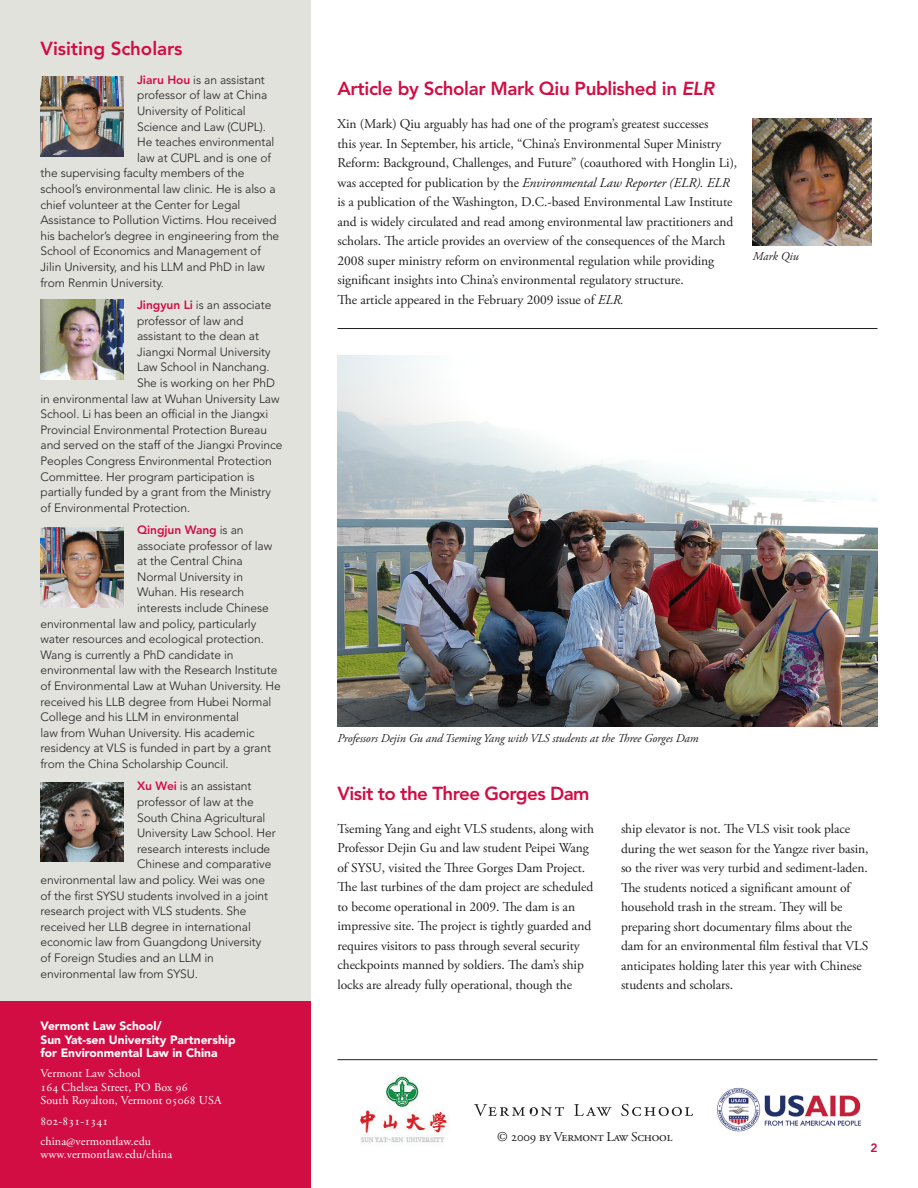
<style>
.page{position:relative;width:918px;height:1188px;background:#fff}
.page>*{position:absolute;margin:0;border:0;box-sizing:border-box;transform-origin:0 0}
.Head_1{font:800 18.75px "Avenir LT Std";letter-spacing:-.02em;color:#d20d44}
.Body_Text{font:13.5px/19.5px "Adobe Garamond Pro";letter-spacing:-.005em;color:#231f20}
.Head_1-2{font:13.5px "Adobe Garamond Pro";letter-spacing:-.02em;color:#231f20}
.Sidebar_text_8_pt{font:300 12px "Avenir LT Std";letter-spacing:-.005em;color:#231f20}
.t1{font:12px/13.5px "Adobe Garamond Pro";letter-spacing:.01em;color:#fff}
.t2{font:900 12px/13.5px "Avenir LT Std";color:#fff}
.t3{font:italic 12px "Adobe Garamond Pro";letter-spacing:-.005em;color:#231f20}
.Sidebar_text_8_pt-2{font:800 12px "Avenir LT Std";letter-spacing:-.005em;color:#d20d44}
.s1{font-weight:800;color:#d20d44}
.s2{font-weight:300;color:#231f20}
.s3{font-style:italic}
</style>
<div class="page">
<div style="left:0;top:0;width:310px;height:1001px;background:#e2e2dd"></div>
<div style="left:0;top:1001px;width:310px;height:187px;background:#d20d44"></div>
<hr style="left:338px;top:328px;width:540px;height:1px;background:#231f20">
<hr style="left:338px;top:1059px;width:540px;height:1px;background:#231f20">
<img style="left:40px;top:77px;width:84px;height:79px">
<img style="left:40px;top:300px;width:84px;height:79px">
<img style="left:40px;top:528px;width:84px;height:79px">
<img style="left:40px;top:782px;width:84px;height:80px">
<img style="left:360px;top:1076px;width:88px;height:67px">
<img style="left:717px;top:1087px;width:144px;height:45px">
<svg style="left:474px;top:1104px;width:219px;height:12px"></svg>
<img style="left:338px;top:356px;width:540px;height:370px">
<img style="left:753px;top:118px;width:119px;height:127px">
<p class="Head_1" style="left:40px;top:37px;width:144px">Visiting Scholars</p>
<p class="Sidebar_text_8_pt" style="left:137px;top:73px;width:129px"><span class="s1">Jiaru Hou</span> is an assistant</p>
<p class="Sidebar_text_8_pt" style="left:137px;top:88px;width:132px">professor of law at China</p>
<p class="Sidebar_text_8_pt" style="left:137px;top:104px;width:110px">University of Political</p>
<p class="Sidebar_text_8_pt" style="left:137px;top:119px;width:130px">Science and Law (CUPL).</p>
<p class="Sidebar_text_8_pt" style="left:137px;top:135px;width:139px">He teaches environmental</p>
<p class="Sidebar_text_8_pt" style="left:137px;top:151px;width:135px">law at CUPL and is one of</p>
<p class="Sidebar_text_8_pt" style="left:40px;top:166px;width:205px">the supervising faculty members of the</p>
<p class="Sidebar_text_8_pt" style="left:40px;top:182px;width:237px">school’s environmental law clinic. He is also a</p>
<p class="Sidebar_text_8_pt" style="left:40px;top:197px;width:202px">chief volunteer at the Center for Legal</p>
<p class="Sidebar_text_8_pt" style="left:40px;top:213px;width:237px">Assistance to Pollution Victims. Hou received</p>
<p class="Sidebar_text_8_pt" style="left:40px;top:229px;width:240px">his bachelor’s degree in engineering from the</p>
<p class="Sidebar_text_8_pt" style="left:40px;top:244px;width:222px">School of Economics and Management of</p>
<p class="Sidebar_text_8_pt" style="left:40px;top:260px;width:226px">Jilin University, and his LLM and PhD in law</p>
<p class="Sidebar_text_8_pt" style="left:40px;top:275px;width:125px">from Renmin University.</p>
<p class="Sidebar_text_8_pt" style="left:137px;top:298px;width:136px"><span class="s1">Jingyun Li</span> is an associate</p>
<p class="Sidebar_text_8_pt" style="left:137px;top:313px;width:108px">professor of law and</p>
<p class="Sidebar_text_8_pt" style="left:137px;top:329px;width:124px">assistant to the dean at</p>
<p class="Sidebar_text_8_pt" style="left:137px;top:345px;width:135px">Jiangxi Normal University</p>
<p class="Sidebar_text_8_pt" style="left:137px;top:360px;width:134px">Law School in Nanchang.</p>
<p class="Sidebar_text_8_pt" style="left:137px;top:376px;width:139px">She is working on her PhD</p>
<p class="Sidebar_text_8_pt" style="left:40px;top:391px;width:241px">in environmental law at Wuhan University Law</p>
<p class="Sidebar_text_8_pt" style="left:40px;top:407px;width:229px">School. Li has been an official in the Jiangxi</p>
<p class="Sidebar_text_8_pt" style="left:40px;top:423px;width:228px">Provincial Environmental Protection Bureau</p>
<p class="Sidebar_text_8_pt" style="left:40px;top:438px;width:244px">and served on the staff of the Jiangxi Province</p>
<p class="Sidebar_text_8_pt" style="left:40px;top:454px;width:233px">Peoples Congress Environmental Protection</p>
<p class="Sidebar_text_8_pt" style="left:40px;top:469px;width:216px">Committee. Her program participation is</p>
<p class="Sidebar_text_8_pt" style="left:40px;top:485px;width:232px">partially funded by a grant from the Ministry</p>
<p class="Sidebar_text_8_pt" style="left:40px;top:501px;width:151px">of Environmental Protection.</p>
<p class="Sidebar_text_8_pt-2" style="left:137px;top:523px;width:108px">Qingjun Wang <span class="s2">is an</span></p>
<p class="Sidebar_text_8_pt" style="left:137px;top:538px;width:137px">associate professor of law</p>
<p class="Sidebar_text_8_pt" style="left:137px;top:554px;width:107px">at the Central China</p>
<p class="Sidebar_text_8_pt" style="left:137px;top:570px;width:107px">Normal University in</p>
<p class="Sidebar_text_8_pt" style="left:137px;top:585px;width:108px">Wuhan. His research</p>
<p class="Sidebar_text_8_pt" style="left:137px;top:601px;width:133px">interests include Chinese</p>
<p class="Sidebar_text_8_pt" style="left:40px;top:616px;width:217px">environmental law and policy, particularly</p>
<p class="Sidebar_text_8_pt" style="left:40px;top:632px;width:225px">water resources and ecological protection.</p>
<p class="Sidebar_text_8_pt" style="left:40px;top:648px;width:195px">Wang is currently a PhD candidate in</p>
<p class="Sidebar_text_8_pt" style="left:40px;top:663px;width:239px">environmental law with the Research Institute</p>
<p class="Sidebar_text_8_pt" style="left:40px;top:679px;width:242px">of Environmental Law at Wuhan University. He</p>
<p class="Sidebar_text_8_pt" style="left:40px;top:694px;width:233px">received his LLB degree from Hubei Normal</p>
<p class="Sidebar_text_8_pt" style="left:40px;top:710px;width:200px">College and his LLM in environmental</p>
<p class="Sidebar_text_8_pt" style="left:40px;top:726px;width:216px">law from Wuhan University. His academic</p>
<p class="Sidebar_text_8_pt" style="left:40px;top:741px;width:232px">residency at VLS is funded in part by a grant</p>
<p class="Sidebar_text_8_pt" style="left:40px;top:757px;width:190px">from the China Scholarship Council.</p>
<p class="Sidebar_text_8_pt" style="left:137px;top:779px;width:116px"><span class="s1">Xu Wei</span> is an assistant</p>
<p class="Sidebar_text_8_pt" style="left:137px;top:795px;width:118px">professor of law at the</p>
<p class="Sidebar_text_8_pt" style="left:137px;top:810px;width:130px">South China Agricultural</p>
<p class="Sidebar_text_8_pt" style="left:137px;top:826px;width:140px">University Law School. Her</p>
<p class="Sidebar_text_8_pt" style="left:137px;top:842px;width:135px">research interests include</p>
<p class="Sidebar_text_8_pt" style="left:137px;top:857px;width:136px">Chinese and comparative</p>
<p class="Sidebar_text_8_pt" style="left:40px;top:873px;width:226px">environmental law and policy. Wei was one</p>
<p class="Sidebar_text_8_pt" style="left:40px;top:888px;width:229px">of the first SYSU students involved in a joint</p>
<p class="Sidebar_text_8_pt" style="left:40px;top:904px;width:208px">research project with VLS students. She</p>
<p class="Sidebar_text_8_pt" style="left:40px;top:920px;width:212px">received her LLB degree in international</p>
<p class="Sidebar_text_8_pt" style="left:40px;top:935px;width:222px">economic law from Guangdong University</p>
<p class="Sidebar_text_8_pt" style="left:40px;top:951px;width:175px">of Foreign Studies and an LLM in</p>
<p class="Sidebar_text_8_pt" style="left:40px;top:966px;width:159px">environmental law from SYSU.</p>
<p class="Head_1" style="left:338px;top:78px;width:378px">Article by Scholar Mark Qiu Published in <span class="s3">ELR</span></p>
<p class="Body_Text" style="left:338px;top:115px;width:401px">Xin (Mark) Qiu arguably has had one of the program’s greatest successes<br>this year. In September, his article, “China’s Environmental Super Ministry Reform: Background, Challenges, and Future” (coauthored with Honglin Li), was accepted for publication by the <span class="s3">Environmental Law Reporter (ELR). ELR </span>is a publication of the Washington, D.C.-based Environmental Law Institute and is widely circulated and read among environmental law practitioners and scholars. The article provides an overview of the consequences of the March 2008 super ministry reform on environmental regulation while providing significant insights into China’s environmental regulatory structure.<br>The article appeared in the February 2009 issue of <span class="s3">ELR.</span></p>
<p class="t3" style="left:753px;top:249px;width:47px">Mark Qiu</p>
<p class="t3" style="left:338px;top:731px;width:363px">Professors Dejin Gu and Tseming Yang with VLS students at the Three Gorges Dam</p>
<p class="Head_1" style="left:338px;top:782px;width:254px">Visit to the Three Gorges Dam</p>
<p class="Body_Text" style="left:338px;top:819px;width:258px">Tseming Yang and eight VLS students, along with Professor Dejin Gu and law student Peipei Wang of SYSU, visited the Three Gorges Dam Project.<br>The last turbines of the dam project are scheduled to become operational in 2009. The dam is an impressive site. The project is tightly guarded and requires visitors to pass through several security checkpoints manned by soldiers. The dam’s ship locks are already fully operational, though the</p>
<p class="Body_Text" style="left:621px;top:820px;width:249px">ship elevator is not. The VLS visit took place during the wet season for the Yangze river basin, so the river was very turbid and sediment-laden.<br>The students noticed a significant amount of household trash in the stream. They will be preparing short documentary films about the dam for an environmental film festival that VLS anticipates holding later this year with Chinese students and scholars.</p>
<p class="t2" style="left:40px;top:1019px;width:197px">Vermont Law School/<br>Sun Yat-sen University Partnership for Environmental Law in China</p>
<p class="t1" style="left:40px;top:1067px;width:182px">Vermont Law School<br>164 Chelsea Street, PO Box 96<br>South Royalton, Vermont 05068 USA</p>
<p class="t1" style="left:40px;top:1114px;width:69px">802-831-1341</p>
<p class="t1" style="left:40px;top:1135px;width:133px">china@vermontlaw.edu www.vermontlaw.edu/china</p>
<p class="Sidebar_text_8_pt-2" style="left:870px;top:1141px;width:9px">2</p>
<p class="Head_1-2" style="left:497px;top:1129px;width:177px">© 2009 by Vermont Law School</p>
</div>
